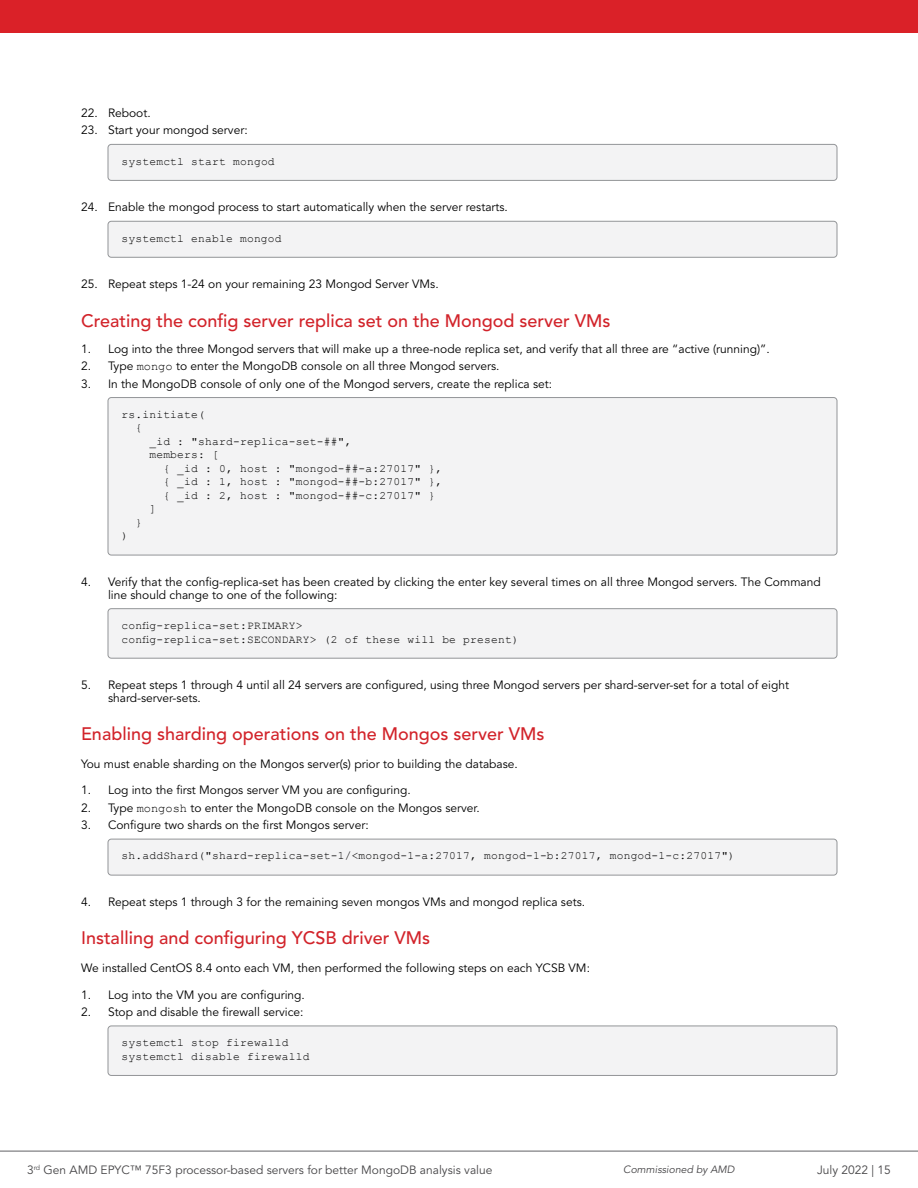
<style>
.page{position:relative;width:918px;height:1188px;background:#fff}
.page>*{position:absolute;margin:0;border:0;box-sizing:border-box;transform-origin:0 0}
.t1{font:500 18px "Avenir LT Pro";color:#d2232a}
.t2{font:12px/12.8px "Avenir LT Pro";color:#000}
.t3{font:12px "Avenir LT Pro";color:#464547}
.t4{font:11.25px/13.5px "Courier New";letter-spacing:.02em;color:#000}
.t5{font:italic 10.5px "Avenir LT Pro";color:#464547}
.s1{font-family:"Courier New"}
</style>
<div class="page">
<div style="left:108px;top:144px;width:729px;height:36px;background:#f3f3f4;border-radius:3px"></div>
<div style="left:108px;top:144px;width:729px;height:37px;border:1px solid #939598;border-radius:3px"></div>
<div style="left:108px;top:221px;width:729px;height:36px;background:#f3f3f4;border-radius:3px"></div>
<div style="left:108px;top:221px;width:729px;height:36px;border:1px solid #939598;border-radius:3px"></div>
<div style="left:108px;top:398px;width:729px;height:157px;background:#f3f3f4;border-radius:3px"></div>
<div style="left:108px;top:397px;width:729px;height:158px;border:1px solid #939598;border-radius:3px"></div>
<div style="left:108px;top:609px;width:729px;height:49px;background:#f3f3f4;border-radius:3px"></div>
<div style="left:108px;top:608px;width:729px;height:50px;border:1px solid #939598;border-radius:3px"></div>
<div style="left:108px;top:839px;width:729px;height:36px;background:#f3f3f4;border-radius:3px"></div>
<div style="left:108px;top:839px;width:729px;height:36px;border:1px solid #939598;border-radius:3px"></div>
<div style="left:108px;top:1026px;width:729px;height:49px;background:#f3f3f4;border-radius:3px"></div>
<div style="left:108px;top:1026px;width:729px;height:50px;border:1px solid #939598;border-radius:3px"></div>
<hr style="left:0;top:1151px;width:918px;height:1px;background:#616264">
<div style="left:0;top:0;width:918px;height:32px;background:#da2128"></div>
<p class="t2" style="left:81px;top:107px;width:71px">22. Reboot.</p>
<p class="t2" style="left:81px;top:124px;width:168px">23. Start your mongod server:</p>
<p class="t4" style="left:122px;top:154px;width:155px">systemctl start mongod</p>
<p class="t2" style="left:81px;top:201px;width:428px">24. Enable the mongod process to start automatically when the server restarts.</p>
<p class="t4" style="left:122px;top:231px;width:162px">systemctl enable mongod</p>
<p class="t2" style="left:81px;top:278px;width:359px">25. Repeat steps 1-24 on your remaining 23 Mongod Server VMs.</p>
<h1 class="t1" style="left:81px;top:310px;width:531px">Creating the config server replica set on the Mongod server VMs</h1>
<p class="t2" style="left:81px;top:343px;width:690px">1. Log into the three Mongod servers that will make up a three-node replica set, and verify that all three are “active (running)”.</p>
<p class="t2" style="left:81px;top:360px;width:420px">2. Type <span class="s1">mongo</span> to enter the MongoDB console on all three Mongod servers.</p>
<p class="t2" style="left:81px;top:377px;width:473px">3. In the MongoDB console of only one of the Mongod servers, create the replica set:</p>
<p class="t4" style="left:135px;top:407px;width:71px;text-indent:-14px">rs.initiate( {</p>
<p class="t4" style="left:149px;top:434px;width:204px">_id : "shard-replica-set-##", members: [</p>
<p class="t4" style="left:163px;top:461px;width:280px;text-align:justify">{ _id : 0, host : "mongod-##-a:27017" }, { _id : 1, host : "mongod-##-b:27017" }, { _id : 2, host : "mongod-##-c:27017" }</p>
<p class="t4" style="left:149px;top:502px;width:8px">]</p>
<p class="t4" style="left:135px;top:515px;width:8px">}</p>
<p class="t4" style="left:122px;top:529px;width:8px">)</p>
<p class="t2" style="left:108px;top:576px;width:714px;text-indent:-27px">4. Verify that the config-replica-set has been created by clicking the enter key several times on all three Mongod servers. The Command line should change to one of the following:</p>
<p class="t4" style="left:122px;top:618px;width:399px">config-replica-set:PRIMARY&gt;<br>config-replica-set:SECONDARY&gt; (2 of these will be present)</p>
<p class="t2" style="left:108px;top:679px;width:683px;text-indent:-27px">5. Repeat steps 1 through 4 until all 24 servers are configured, using three Mongod servers per shard-server-set for a total of eight shard-server-sets.</p>
<h1 class="t1" style="left:81px;top:723px;width:465px">Enabling sharding operations on the Mongos server VMs</h1>
<p class="t2" style="left:81px;top:758px;width:438px">You must enable sharding on the Mongos server(s) prior to building the database.</p>
<p class="t2" style="left:81px;top:784px;width:331px">1. Log into the first Mongos server VM you are configuring.</p>
<p class="t2" style="left:81px;top:802px;width:400px">2. Type <span class="s1">mongosh</span> to enter the MongoDB console on the Mongos server.</p>
<p class="t2" style="left:81px;top:819px;width:289px">3. Configure two shards on the first Mongos server:</p>
<p class="t4" style="left:122px;top:849px;width:615px">sh.addShard("shard-replica-set-1/&lt;mongod-1-a:27017, mongod-1-b:27017, mongod-1-c:27017")</p>
<p class="t2" style="left:81px;top:896px;width:506px">4. Repeat steps 1 through 3 for the remaining seven mongos VMs and mongod replica sets.</p>
<h1 class="t1" style="left:81px;top:928px;width:351px">Installing and configuring YCSB driver VMs</h1>
<p class="t2" style="left:81px;top:962px;width:511px">We installed CentOS 8.4 onto each VM, then performed the following steps on each YCSB VM:</p>
<p class="t2" style="left:81px;top:988px;width:225px">1. Log into the VM you are configuring.</p>
<p class="t2" style="left:81px;top:1006px;width:224px">2. Stop and disable the firewall service:</p>
<p class="t4" style="left:122px;top:1036px;width:190px">systemctl stop firewalld systemctl disable firewalld</p>
<p class="t3" style="left:27px;top:1163px;width:467px">3<sup>rd</sup> Gen AMD EPYC™ 75F3 processor-based servers for better MongoDB analysis value</p>
<p class="t3" style="left:817px;top:1163px;width:75px">July 2022 | 15</p>
<p class="t5" style="left:623px;top:1163px;width:113px">Commissioned by AMD</p>
</div>
